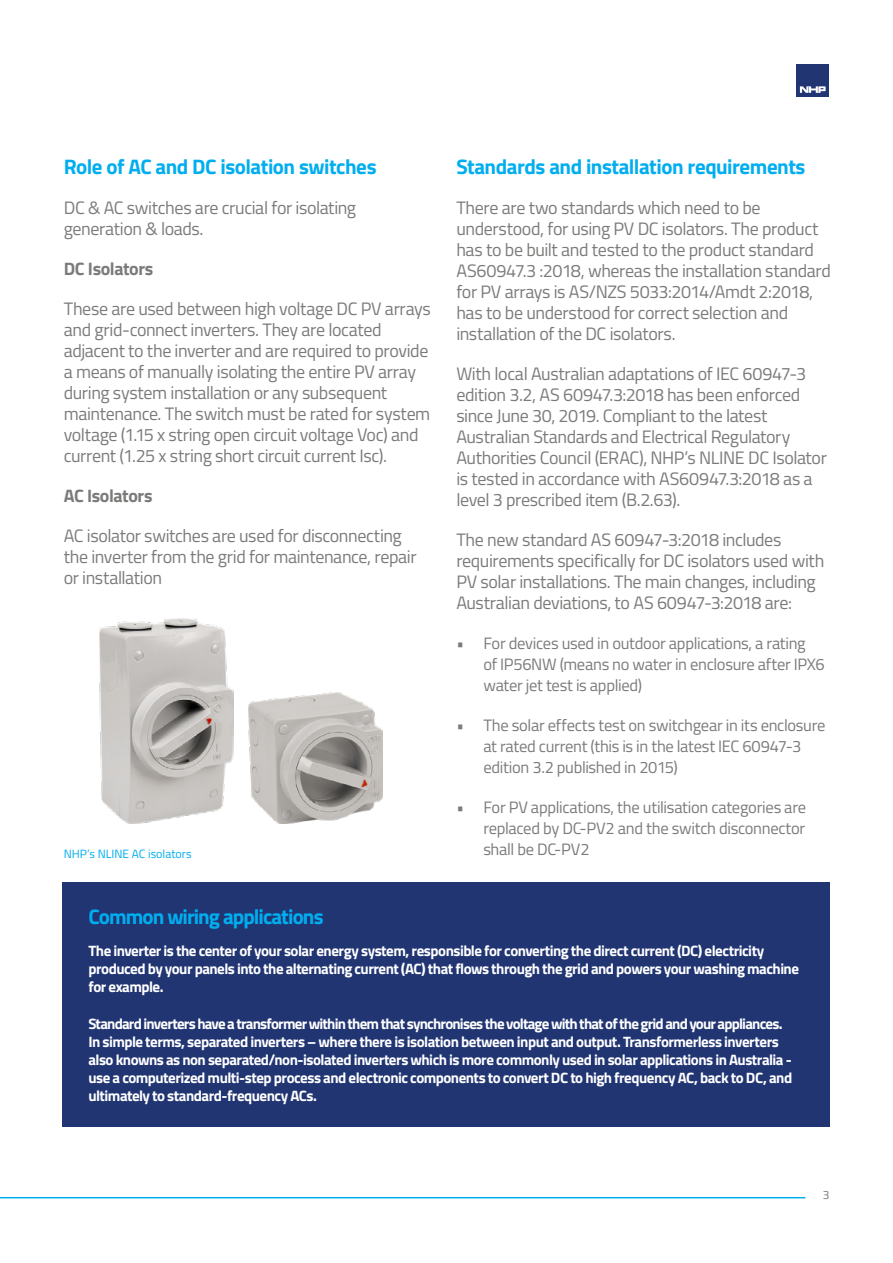
<style>
.page{position:relative;width:893px;height:1263px;background:#fff}
.page>*{position:absolute;margin:0;border:0;box-sizing:border-box;transform-origin:0 0}
.t1{font:700 21px "Titillium Web";letter-spacing:-.025em;color:#00aeef}
.t2{font:700 21px "Titillium Web";letter-spacing:-.045em;color:#00aeef}
.t3{font:18px/21px "Titillium Web";letter-spacing:-.02em;color:#7b7b7a}
.t4{font:700 18px "Titillium Web";letter-spacing:-.02em;color:#7b7b7a}
.t5{font:16.5px/21px "Titillium Web";letter-spacing:-.02em;color:#7b7b7a}
.t6{font:700 15px/18px "Titillium Web";letter-spacing:-.035em;color:#fff}
.t7{font:12px "Titillium Web";color:#00aeef}
.t8{font:12px "Titillium Web";color:#7b7b7a}
</style>
<div class="page">
<div style="left:63px;top:882px;width:767px;height:245px;background:#213573"></div>
<img style="left:100px;top:618px;width:134px;height:205px">
<img style="left:248px;top:692px;width:135px;height:131px">
<div style="left:796px;top:64px;width:33px;height:33px;background:#213573"></div>
<svg style="left:800px;top:86px;width:26px;height:7px"></svg>
<hr style="left:0;top:1197px;width:805px;height:1px;background:#00aeef">
<p class="t1" style="left:64px;top:150px;width:314px">Role of AC and DC isolation switches</p>
<p class="t3" style="left:64px;top:196px;width:294px">DC &amp; AC switches are crucial for isolating generation &amp; loads.</p>
<p class="t4" style="left:64px;top:255px;width:91px">DC Isolators</p>
<p class="t3" style="left:64px;top:297px;width:369px">These are used between high voltage DC PV arrays and grid-connect inverters. They are located adjacent to the inverter and are required to provide a means of manually isolating the entire PV array during system installation or any subsequent maintenance. The switch must be rated for system voltage (1.15 x string open circuit voltage Voc) and current (1.25 x string short circuit current Isc).</p>
<p class="t4" style="left:64px;top:482px;width:90px">AC Isolators</p>
<p class="t3" style="left:64px;top:524px;width:354px">AC isolator switches are used for disconnecting the inverter from the grid for maintenance, repair or installation</p>
<p class="t1" style="left:456px;top:150px;width:351px">Standards and installation requirements</p>
<p class="t3" style="left:456px;top:196px;width:376px">There are two standards which need to be understood, for using PV DC isolators. The product has to be built and tested to the product standard AS60947.3 :2018, whereas the installation standard for PV arrays is AS/NZS 5033:2014/Amdt 2:2018, has to be understood for correct selection and installation of the DC isolators.</p>
<p class="t3" style="left:456px;top:362px;width:372px">With local Australian adaptations of IEC 60947-3 edition 3.2, AS 60947.3:2018 has been enforced since June 30, 2019. Compliant to the latest Australian Standards and Electrical Regulatory Authorities Council (ERAC), NHP’s NLINE DC Isolator is tested in accordance with AS60947.3:2018 as a level 3 prescribed item (B.2.63).</p>
<p class="t3" style="left:456px;top:528px;width:370px">The new standard AS 60947-3:2018 includes requirements specifically for DC isolators used with PV solar installations. The main changes, including Australian deviations, to AS 60947-3:2018 are:</p>
<p class="t5" style="left:483px;top:632px;width:343px;text-indent:-27px">• For devices used in outdoor applications, a rating<br>of IP56NW (means no water in enclosure after IPX6 water jet test is applied)</p>
<p class="t5" style="left:483px;top:713px;width:344px;text-indent:-27px">• The solar effects test on switchgear in its enclosure at rated current (this is in the latest IEC 60947-3 edition 3.2 published in 2015)</p>
<p class="t5" style="left:456px;top:795px;width:351px;text-align:right">• For PV applications, the utilisation categories are replaced by DC-PV2 and the switch disconnector</p>
<p class="t7" style="left:64px;top:845px;width:129px">NHP’s NLINE AC isolators</p>
<p class="t5" style="left:483px;top:837px;width:108px">shall be DC-PV2</p>
<p class="t2" style="left:88px;top:900px;width:237px">Common wiring applications</p>
<p class="t6" style="left:88px;top:941px;width:712px">The inverter is the center of your solar energy system, responsible for converting the direct current (DC) electricity produced by your panels into the alternating current (AC) that flows through the grid and powers your washing machine for example.</p>
<p class="t6" style="left:88px;top:1014px;width:705px">Standard inverters have a transformer within them that synchronises the voltage with that of the grid and your appliances.<br>In simple terms, separated inverters – where there is isolation between input and output. Transformerless inverters also knowns as non separated/non-isolated inverters which is more commonly used in solar applications in Australia - use a computerized multi-step process and electronic components to convert DC to high frequency AC, back to DC, and ultimately to standard-frequency ACs.</p>
<p class="t8" style="left:823px;top:1186px;width:8px">3</p>
</div>
